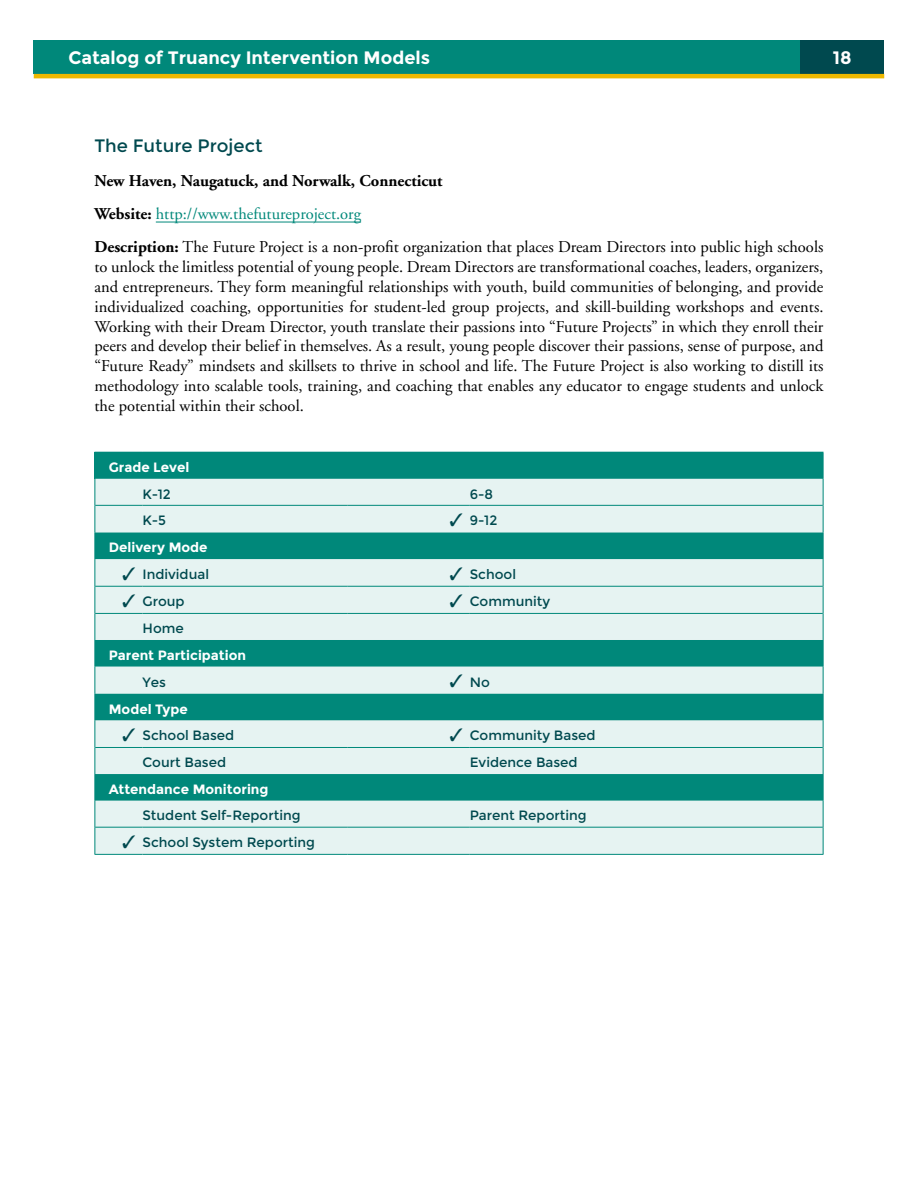
<style>
.page{position:relative;width:918px;height:1188px;background:#fff}
.page>*{position:absolute;margin:0;border:0;box-sizing:border-box;transform-origin:0 0}
.t1{font:700 18px "Montserrat";color:#fff}
.t2{font:18px "Montserrat";color:#00494f}
.body{font:16.5px/19.8px "Adobe Garamond";color:#000;text-align:justify}
.body-2{font:700 16.5px "Adobe Garamond";color:#000}
.body-3{font:16.5px "Adobe Garamond";color:#00887a}
.List_Paragraph{font:13.5px "Montserrat";color:#00494f}
.List_Paragraph-2{font:700 13.5px "Montserrat";color:#fff}
.s1{font-weight:700;color:#000}
.s2{font-weight:700}
</style>
<div class="page">
<div style="left:34px;top:40px;width:850px;height:34px;background:#00887a"></div>
<div style="left:800px;top:40px;width:84px;height:35px;background:#00494f"></div>
<hr style="left:34px;top:74px;width:850px;height:4px;background:#edb800">
<hr style="left:156px;top:222px;width:205px;height:1px;background:#00887a">
<div style="left:95px;top:452px;width:728px;height:27px;background:#00887a"></div>
<div style="left:95px;top:479px;width:728px;height:375px;background:#e6f3f2"></div>
<svg style="left:95px;top:533px;width:728px;height:268px;background:#89c7c1"></svg>
<hr style="left:94px;top:452px;width:49px;height:1px;background:#00887a">
<hr style="left:470px;top:452px;width:354px;height:1px;background:#00887a">
<svg style="left:94px;top:453px;width:1px;height:401px"></svg>
<hr style="left:94px;top:854px;width:49px;height:1px;background:#00887a">
<hr style="left:143px;top:854px;width:205px;height:1px;background:#00887a">
<hr style="left:348px;top:854px;width:122px;height:1px;background:#00887a">
<svg style="left:823px;top:453px;width:1px;height:401px"></svg>
<hr style="left:470px;top:854px;width:354px;height:1px;background:#00887a">
<hr style="left:95px;top:505px;width:48px;height:1px;background:#00887a">
<hr style="left:143px;top:505px;width:205px;height:1px;background:#00887a">
<hr style="left:348px;top:505px;width:122px;height:1px;background:#00887a">
<hr style="left:470px;top:505px;width:353px;height:1px;background:#00887a">
<hr style="left:95px;top:586px;width:48px;height:1px;background:#00887a">
<hr style="left:143px;top:586px;width:205px;height:1px;background:#00887a">
<hr style="left:348px;top:586px;width:122px;height:1px;background:#00887a">
<hr style="left:470px;top:586px;width:353px;height:1px;background:#00887a">
<hr style="left:95px;top:613px;width:48px;height:1px;background:#00887a">
<hr style="left:143px;top:613px;width:205px;height:1px;background:#00887a">
<hr style="left:348px;top:613px;width:122px;height:1px;background:#00887a">
<hr style="left:470px;top:613px;width:353px;height:1px;background:#00887a">
<hr style="left:95px;top:747px;width:48px;height:1px;background:#00887a">
<hr style="left:143px;top:747px;width:205px;height:1px;background:#00887a">
<hr style="left:348px;top:747px;width:122px;height:1px;background:#00887a">
<hr style="left:470px;top:747px;width:353px;height:1px;background:#00887a">
<hr style="left:95px;top:827px;width:48px;height:1px;background:#00887a">
<hr style="left:143px;top:827px;width:205px;height:1px;background:#00887a">
<hr style="left:348px;top:827px;width:122px;height:1px;background:#00887a">
<hr style="left:470px;top:827px;width:353px;height:1px;background:#00887a">
<svg style="left:450px;top:513px;width:12px;height:13px"></svg>
<svg style="left:123px;top:567px;width:12px;height:13px"></svg>
<svg style="left:450px;top:567px;width:12px;height:13px"></svg>
<svg style="left:123px;top:594px;width:12px;height:13px"></svg>
<svg style="left:450px;top:594px;width:12px;height:13px"></svg>
<svg style="left:450px;top:674px;width:12px;height:13px"></svg>
<svg style="left:123px;top:728px;width:12px;height:13px"></svg>
<svg style="left:450px;top:728px;width:12px;height:13px"></svg>
<svg style="left:123px;top:835px;width:12px;height:13px"></svg>
<p class="t1" style="left:68px;top:47px;width:363px">Catalog of Truancy Intervention Models</p>
<p class="t1" style="left:833px;top:47px;width:20px">18</p>
<h2 class="t2" style="left:94px;top:136px;width:170px">The Future Project</h2>
<p class="body-2" style="left:94px;top:172px;width:350px">New Haven, Naugatuck, and Norwalk, Connecticut</p>
<p class="body-3" style="left:94px;top:205px;width:268px"><span class="s1">Website:</span> http://www.thefutureproject.org</p>
<p class="body" style="left:94px;top:238px;width:731px"><span class="s2">Description:</span> The Future Project is a non-profit organization that places Dream Directors into public high schools to unlock the limitless potential of young people. Dream Directors are transformational coaches, leaders, organizers, and entrepreneurs. They form meaningful relationships with youth, build communities of belonging, and provide individualized coaching, opportunities for student-led group projects, and skill-building workshops and events.<br>Working with their Dream Director, youth translate their passions into “Future Projects” in which they enroll their peers and develop their belief in themselves. As a result, young people discover their passions, sense of purpose, and “Future Ready” mindsets and skillsets to thrive in school and life. The Future Project is also working to distill its methodology into scalable tools, training, and coaching that enables any educator to engage students and unlock the potential within their school.</p>
<p class="List_Paragraph-2" style="left:109px;top:459px;width:82px">Grade Level</p>
<p class="List_Paragraph" style="left:143px;top:486px;width:30px">K-12</p>
<p class="List_Paragraph" style="left:470px;top:486px;width:25px">6-8</p>
<p class="List_Paragraph" style="left:143px;top:513px;width:25px">K-5</p>
<p class="List_Paragraph" style="left:470px;top:513px;width:29px">9-12</p>
<p class="List_Paragraph-2" style="left:109px;top:540px;width:100px">Delivery Mode</p>
<p class="List_Paragraph" style="left:143px;top:567px;width:68px">Individual</p>
<p class="List_Paragraph" style="left:470px;top:567px;width:48px">School</p>
<p class="List_Paragraph" style="left:143px;top:594px;width:44px">Group</p>
<p class="List_Paragraph" style="left:470px;top:594px;width:82px">Community</p>
<p class="List_Paragraph" style="left:143px;top:621px;width:43px">Home</p>
<p class="List_Paragraph-2" style="left:109px;top:647px;width:139px">Parent Participation</p>
<p class="List_Paragraph" style="left:143px;top:674px;width:25px">Yes</p>
<p class="List_Paragraph" style="left:470px;top:674px;width:22px">No</p>
<p class="List_Paragraph-2" style="left:109px;top:701px;width:81px">Model Type</p>
<p class="List_Paragraph" style="left:143px;top:728px;width:93px">School Based</p>
<p class="List_Paragraph" style="left:470px;top:728px;width:127px">Community Based</p>
<p class="List_Paragraph" style="left:143px;top:755px;width:85px">Court Based</p>
<p class="List_Paragraph" style="left:470px;top:755px;width:109px">Evidence Based</p>
<p class="List_Paragraph-2" style="left:109px;top:781px;width:161px">Attendance Monitoring</p>
<p class="List_Paragraph" style="left:143px;top:808px;width:160px">Student Self-Reporting</p>
<p class="List_Paragraph" style="left:470px;top:808px;width:118px">Parent Reporting</p>
<p class="List_Paragraph" style="left:143px;top:835px;width:174px">School System Reporting</p>
</div>
